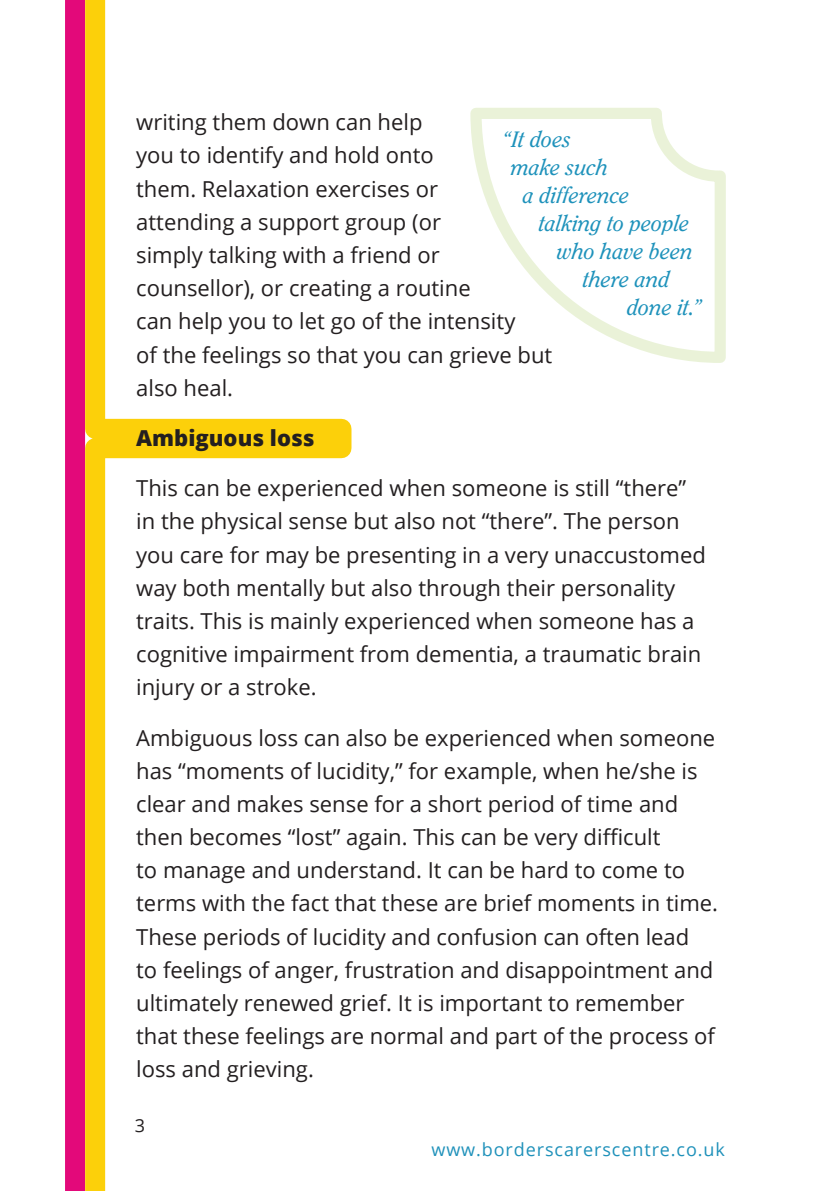
<style>
.page{position:relative;width:840px;height:1191px;background:#fff}
.page>*{position:absolute;margin:0;border:0;box-sizing:border-box;transform-origin:0 0}
.t1{font:22px/33.2px "Open Sans";color:#231f20}
.t2{font:italic 22px "Clearface IT Cby BT";color:#1e92bb}
.t3{font:800 22px "Open Sans";color:#231f20}
.t4{font:18px "Open Sans";letter-spacing:.05em;color:#1f91ba}
.t5{font:18px "Open Sans";color:#231f20}
</style>
<div class="page">
<div style="left:65px;top:0;width:20px;height:1191px;background:#e3097a"></div>
<svg style="left:470px;top:108px;width:256px;height:255px"></svg>
<svg style="left:85px;top:0;width:267px;height:1191px"></svg>
<p class="t1" style="left:136px;top:105px;width:417px">writing them down can help<br>you to identify and hold onto<br>them. Relaxation exercises or<br>attending a support group (or<br>simply talking with a friend or counsellor), or creating a routine<br>can help you to let go of the intensity<br>of the feelings so that you can grieve but also heal.</p>
<p class="t3" style="left:136px;top:421px;width:180px">Ambiguous loss</p>
<p class="t1" style="left:136px;top:471px;width:571px">This can be experienced when someone is still “there” in the physical sense but also not “there”. The person you care for may be presenting in a very unaccustomed way both mentally but also through their personality traits. This is mainly experienced when someone has a cognitive impairment from dementia, a traumatic brain injury or a stroke.</p>
<p class="t1" style="left:136px;top:720px;width:583px">Ambiguous loss can also be experienced when someone has “moments of lucidity,” for example, when he/she is clear and makes sense for a short period of time and then becomes “lost” again. This can be very difficult<br>to manage and understand. It can be hard to come to terms with the fact that these are brief moments in time.<br>These periods of lucidity and confusion can often lead<br>to feelings of anger, frustration and disappointment and ultimately renewed grief. It is important to remember that these feelings are normal and part of the process of loss and grieving.</p>
<p class="t2" style="left:502px;top:126px;width:70px">“It does</p>
<p class="t2" style="left:510px;top:154px;width:98px">make such</p>
<p class="t2" style="left:522px;top:182px;width:108px">a difference</p>
<p class="t2" style="left:538px;top:210px;width:152px">talking to people</p>
<p class="t2" style="left:556px;top:238px;width:137px">who have been</p>
<p class="t2" style="left:582px;top:266px;width:88px">there and</p>
<p class="t2" style="left:626px;top:294px;width:77px">done it.”</p>
<p class="t5" style="left:135px;top:1113px;width:12px">3</p>
<p class="t4" style="left:431px;top:1137px;width:295px">www.borderscarerscentre.co.uk</p>
</div>
